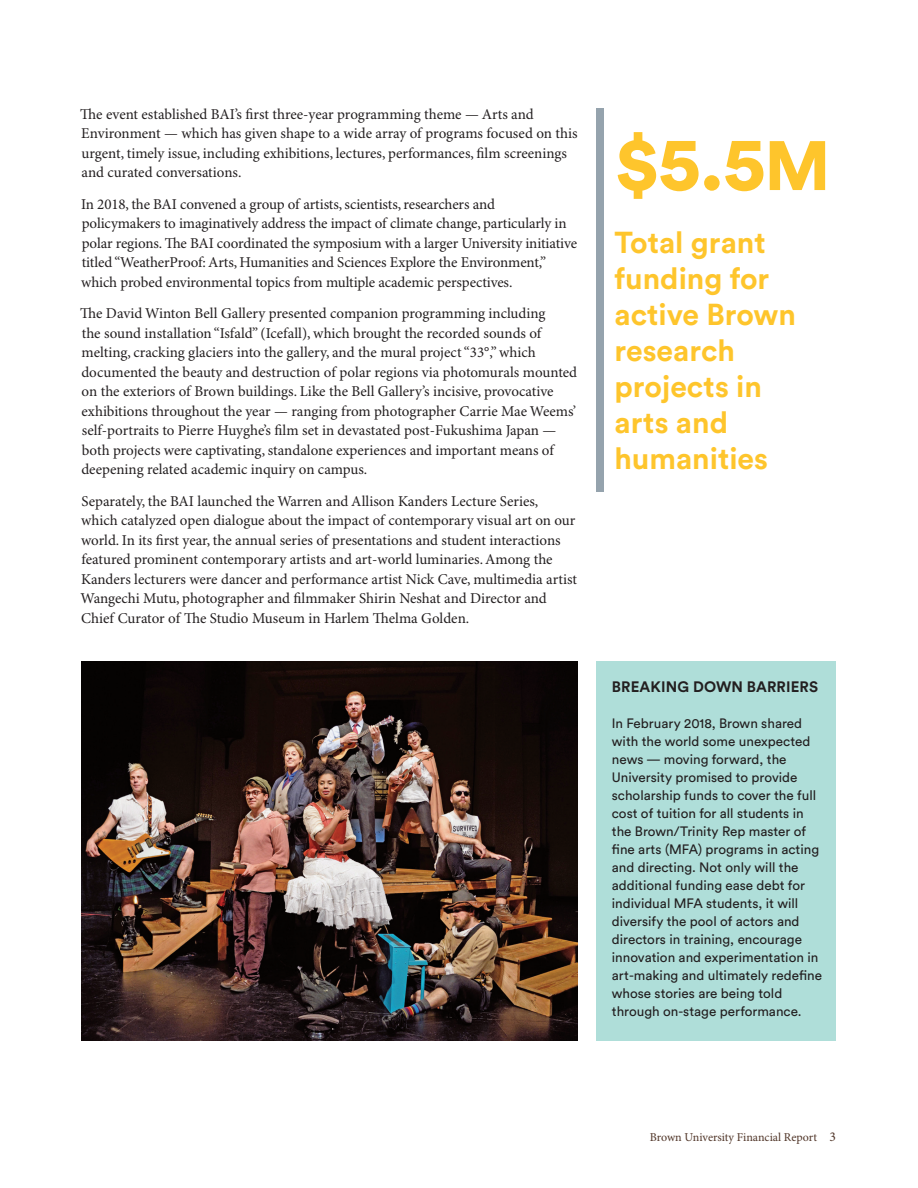
<style>
.page{position:relative;width:918px;height:1188px;background:#fff}
.page>*{position:absolute;margin:0;border:0;box-sizing:border-box;transform-origin:0 0}
.t1{font:900 75.6px "Circular Std";color:#fec52c}
.t2{font:700 30px/36px "Circular Std";color:#fec52c}
.t3{font:15px/19.5px "Minion Pro";letter-spacing:-.005em;color:#231f20}
.t4{font:700 15px "Circular Std";letter-spacing:.01em;color:#231f20}
.t5{font:13.5px/18px "Circular Std";color:#231f20}
.t6{font:12px "Minion Pro";color:#503528}
.s1{font-size:69px}
.s2{font-size:13.5px}
</style>
<div class="page">
<img style="left:81px;top:662px;width:497px;height:379px">
<div style="left:596px;top:662px;width:240px;height:379px;background:#afded9"></div>
<div style="left:596px;top:108px;width:8px;height:383px;background:#95a3ad"></div>
<p class="t3" style="left:80px;top:105px;width:499px">The event established BAI’s first three-year programming theme — Arts and Environment — which has given shape to a wide array of programs focused on this urgent, timely issue, including exhibitions, lectures, performances, film screenings and curated conversations.</p>
<p class="t3" style="left:81px;top:195px;width:497px">In 2018, the BAI convened a group of artists, scientists, researchers and policymakers to imaginatively address the impact of climate change, particularly in polar regions. The BAI coordinated the symposium with a larger University initiative titled “WeatherProof: Arts, Humanities and Sciences Explore the Environment,” which probed environmental topics from multiple academic perspectives.</p>
<p class="t3" style="left:80px;top:304px;width:499px">The David Winton Bell Gallery presented companion programming including<br>the sound installation “Isfald” (Icefall), which brought the recorded sounds of melting, cracking glaciers into the gallery, and the mural project “33°,” which documented the beauty and destruction of polar regions via photomurals mounted on the exteriors of Brown buildings. Like the Bell Gallery’s incisive, provocative exhibitions throughout the year — ranging from photographer Carrie Mae Weems’ self-portraits to Pierre Huyghe’s film set in devastated post-Fukushima Japan — both projects were captivating, standalone experiences and important means of deepening related academic inquiry on campus.</p>
<p class="t3" style="left:81px;top:492px;width:498px">Separately, the BAI launched the Warren and Allison Kanders Lecture Series, which catalyzed open dialogue about the impact of contemporary visual art on our world. In its first year, the annual series of presentations and student interactions featured prominent contemporary artists and art-world luminaries. Among the Kanders lecturers were dancer and performance artist Nick Cave, multimedia artist Wangechi Mutu, photographer and filmmaker Shirin Neshat and Director and Chief Curator of The Studio Museum in Harlem Thelma Golden.</p>
<h1 class="t1" style="left:615px;top:113px;width:217px">$5.5<span class="s1">M</span></h1>
<h2 class="t2" style="left:615px;top:224px;width:183px">Total grant funding for active Brown research projects in arts and humanities</h2>
<p class="t4" style="left:612px;top:677px;width:208px">BREAKING DOWN BARRIERS</p>
<p class="t5" style="left:612px;top:714px;width:212px">In February 2018, Brown shared with the world some unexpected news — moving forward, the<br>University promised to provide scholarship funds to cover the full cost of tuition for all students in the Brown/Trinity Rep master of fine arts (MFA) programs in acting and directing. Not only will the additional funding ease debt for individual MFA students, it will diversify the pool of actors and directors in training, encourage innovation and experimentation in art-making and ultimately redefine whose stories are being told through on-stage performance.</p>
<p class="t6" style="left:650px;top:1130px;width:188px">Brown University Financial Report <span class="s2">3</span></p>
</div>
